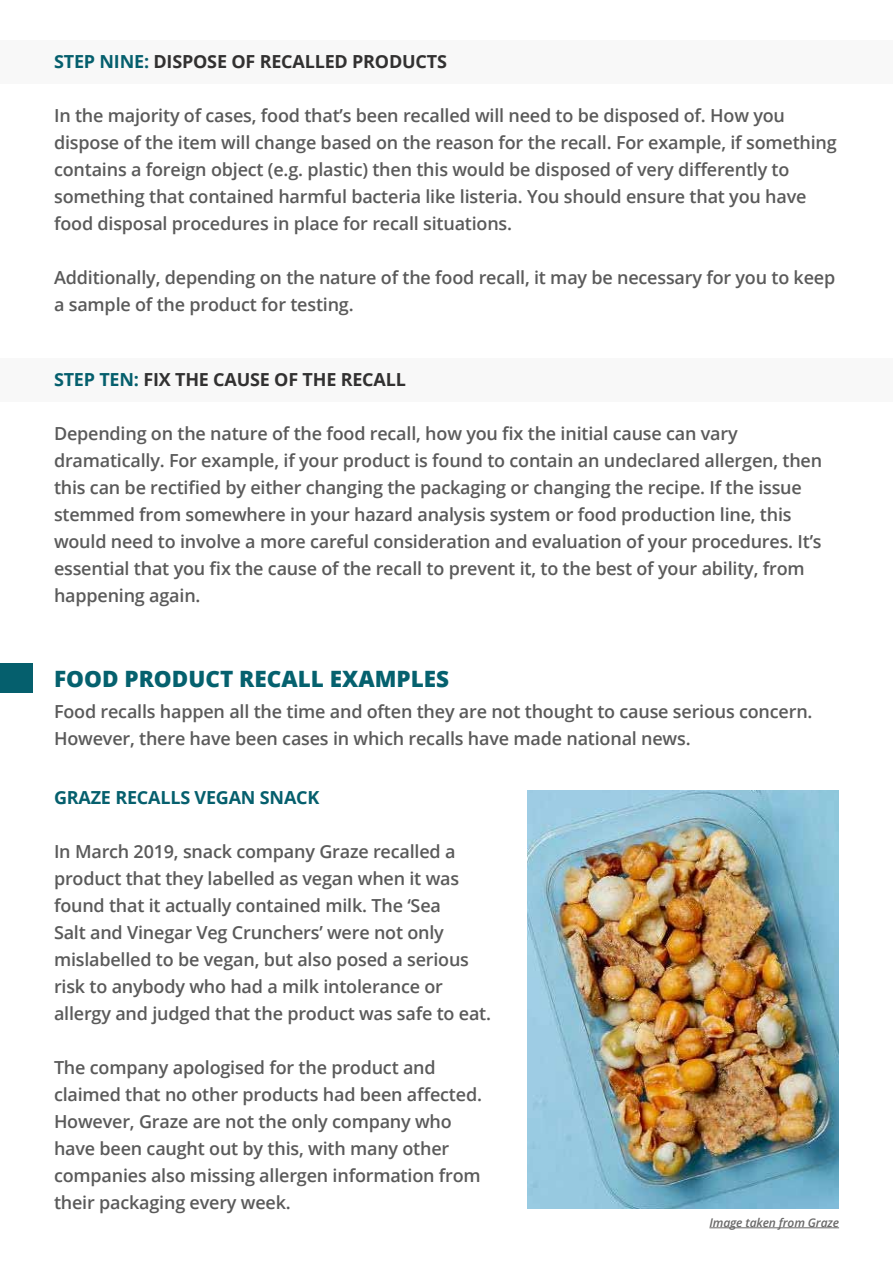
<style>
.page{position:relative;width:893px;height:1263px;background:#fff}
.page>*{position:absolute;margin:0;border:0;box-sizing:border-box;transform-origin:0 0}
.t1{font:800 22.5px "Open Sans";color:#05616e}
.t2{font:600 18px/27px "Open Sans";letter-spacing:-.01em;color:#5a5a5a}
.t3{font:700 18px "Open Sans";letter-spacing:-.01em;color:#323131}
.t4{font:700 18px "Open Sans";letter-spacing:-.01em;color:#055f6d}
.t5{font:italic 600 12px "Open Sans";letter-spacing:-.01em;color:#696868}
.s1{color:#055f6d}
</style>
<div class="page">
<div style="left:0;top:358px;width:893px;height:44px;background:#f8f8f8"></div>
<div style="left:0;top:40px;width:893px;height:44px;background:#f8f8f8"></div>
<div style="left:0;top:663px;width:32px;height:30px;background:#055f6d"></div>
<img style="left:527px;top:790px;width:312px;height:419px">
<hr style="left:709px;top:1227px;width:130px;height:1px;background:#696868">
<p class="t3" style="left:54px;top:49px;width:394px"><span class="s1">STEP NINE:</span> DISPOSE OF RECALLED PRODUCTS</p>
<p class="t2" style="left:54px;top:102px;width:784px">In the majority of cases, food that’s been recalled will need to be disposed of. How you dispose of the item will change based on the reason for the recall. For example, if something contains a foreign object (e.g. plastic) then this would be disposed of very differently to something that contained harmful bacteria like listeria. You should ensure that you have food disposal procedures in place for recall situations.</p>
<p class="t2" style="left:54px;top:264px;width:783px">Additionally, depending on the nature of the food recall, it may be necessary for you to keep a sample of the product for testing.</p>
<p class="t3" style="left:54px;top:367px;width:353px"><span class="s1">STEP TEN:</span> FIX THE CAUSE OF THE RECALL</p>
<p class="t2" style="left:54px;top:420px;width:770px">Depending on the nature of the food recall, how you fix the initial cause can vary dramatically. For example, if your product is found to contain an undeclared allergen, then this can be rectified by either changing the packaging or changing the recipe. If the issue stemmed from somewhere in your hazard analysis system or food production line, this would need to involve a more careful consideration and evaluation of your procedures. It’s essential that you fix the cause of the recall to prevent it, to the best of your ability, from happening again.</p>
<p class="t1" style="left:54px;top:661px;width:396px">FOOD PRODUCT RECALL EXAMPLES</p>
<p class="t2" style="left:54px;top:698px;width:760px">Food recalls happen all the time and often they are not thought to cause serious concern.<br>However, there have been cases in which recalls have made national news.</p>
<p class="t4" style="left:54px;top:785px;width:267px">GRAZE RECALLS VEGAN SNACK</p>
<p class="t2" style="left:54px;top:837px;width:439px">In March 2019, snack company Graze recalled a product that they labelled as vegan when it was found that it actually contained milk. The ‘Sea<br>Salt and Vinegar Veg Crunchers’ were not only mislabelled to be vegan, but also posed a serious risk to anybody who had a milk intolerance or allergy and judged that the product was safe to eat.</p>
<p class="t2" style="left:54px;top:1053px;width:429px">The company apologised for the product and claimed that no other products had been affected.<br>However, Graze are not the only company who have been caught out by this, with many other companies also missing allergen information from their packaging every week.</p>
<p class="t5" style="left:709px;top:1214px;width:131px">Image taken from Graze</p>
</div>
